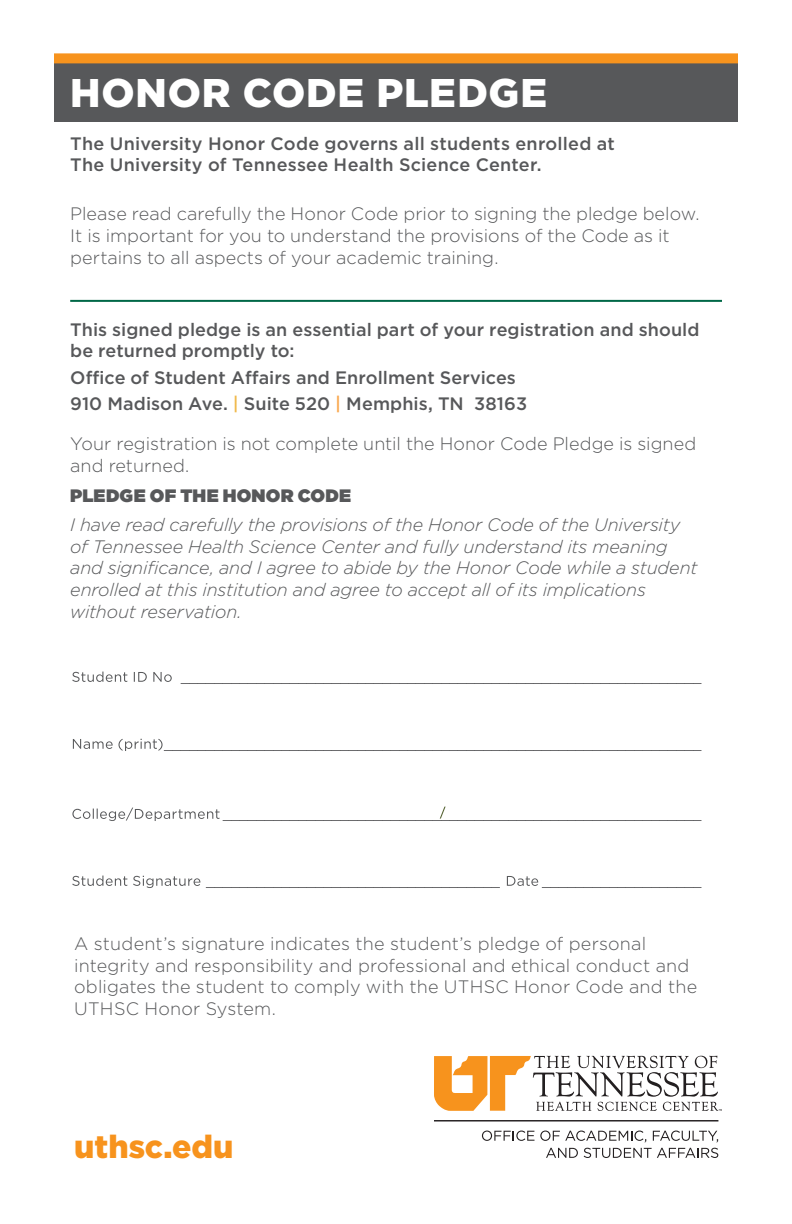
<style>
.page{position:relative;width:792px;height:1224px;background:#fff}
.page>*{position:absolute;margin:0;border:0;box-sizing:border-box;transform-origin:0 0}
.t1{font:900 40px "Gotham";letter-spacing:.02em;color:#fff}
.t2{font:900 32px "Gotham";color:#f7931d}
.t3{font:300 18px/21.6px "Gotham";letter-spacing:.005em;color:#57585a}
.t4{font:500 18px/21.6px "Gotham";letter-spacing:.005em;color:#57585a}
.t5{font:italic 300 18px/21.6px "Gotham";letter-spacing:-.01em;color:#57585a}
.t6{font:900 18px "Gotham";letter-spacing:.01em;color:#57585a}
.s1{color:#f0b848}
.s2{color:#f9a64a}
</style>
<div class="page">
<div style="left:54px;top:63px;width:684px;height:59px;background:#57585a"></div>
<div style="left:54px;top:53px;width:684px;height:10px;background:#f7931d"></div>
<svg style="left:72px;top:876px;width:629px;height:12px"></svg>
<svg style="left:72px;top:807px;width:629px;height:14px"></svg>
<svg style="left:73px;top:739px;width:628px;height:12px"></svg>
<svg style="left:72px;top:672px;width:629px;height:12px"></svg>
<hr style="left:70px;top:300px;width:652px;height:2px;background:#006847">
<hr style="left:434px;top:1120px;width:284px;height:2px;background:#231f20">
<svg style="left:482px;top:1131px;width:52px;height:10px"></svg>
<svg style="left:540px;top:1131px;width:106px;height:11px"></svg>
<svg style="left:653px;top:1131px;width:65px;height:11px"></svg>
<svg style="left:546px;top:1148px;width:32px;height:10px"></svg>
<svg style="left:584px;top:1148px;width:134px;height:10px"></svg>
<svg style="left:434px;top:1056px;width:288px;height:55px"></svg>
<h1 class="t1" style="left:70px;top:65px;width:479px">HONOR CODE PLEDGE</h1>
<p class="t4" style="left:70px;top:132px;width:546px">The University Honor Code governs all students enrolled at<br>The University of Tennessee Health Science Center.</p>
<p class="t3" style="left:70px;top:202px;width:631px">Please read carefully the Honor Code prior to signing the pledge below.<br>It is important for you to understand the provisions of the Code as it pertains to all aspects of your academic training.</p>
<p class="t4" style="left:70px;top:318px;width:631px">This signed pledge is an essential part of your registration and should be returned promptly to:</p>
<p class="t4" style="left:70px;top:365px;width:458px;line-height:26px">Office of Student Affairs and Enrollment Services<br>910 Madison Ave. <span class="s1">|</span> Suite 520 <span class="s2">|</span> Memphis, TN 38163</p>
<p class="t3" style="left:70px;top:432px;width:628px">Your registration is not complete until the Honor Code Pledge is signed and returned.</p>
<p class="t6" style="left:70px;top:482px;width:282px">PLEDGE OF THE HONOR CODE</p>
<p class="t5" style="left:70px;top:514px;width:629px">I have read carefully the provisions of the Honor Code of the University of Tennessee Health Science Center and fully understand its meaning and significance, and I agree to abide by the Honor Code while a student enrolled at this institution and agree to accept all of its implications without reservation.</p>
<p class="t3" style="left:74px;top:932px;width:625px">A student’s signature indicates the student’s pledge of personal integrity and responsibility and professional and ethical conduct and obligates the student to comply with the UTHSC Honor Code and the UTHSC Honor System.</p>
<h2 class="t2" style="left:74px;top:1125px;width:161px">uthsc.edu</h2>
</div>
